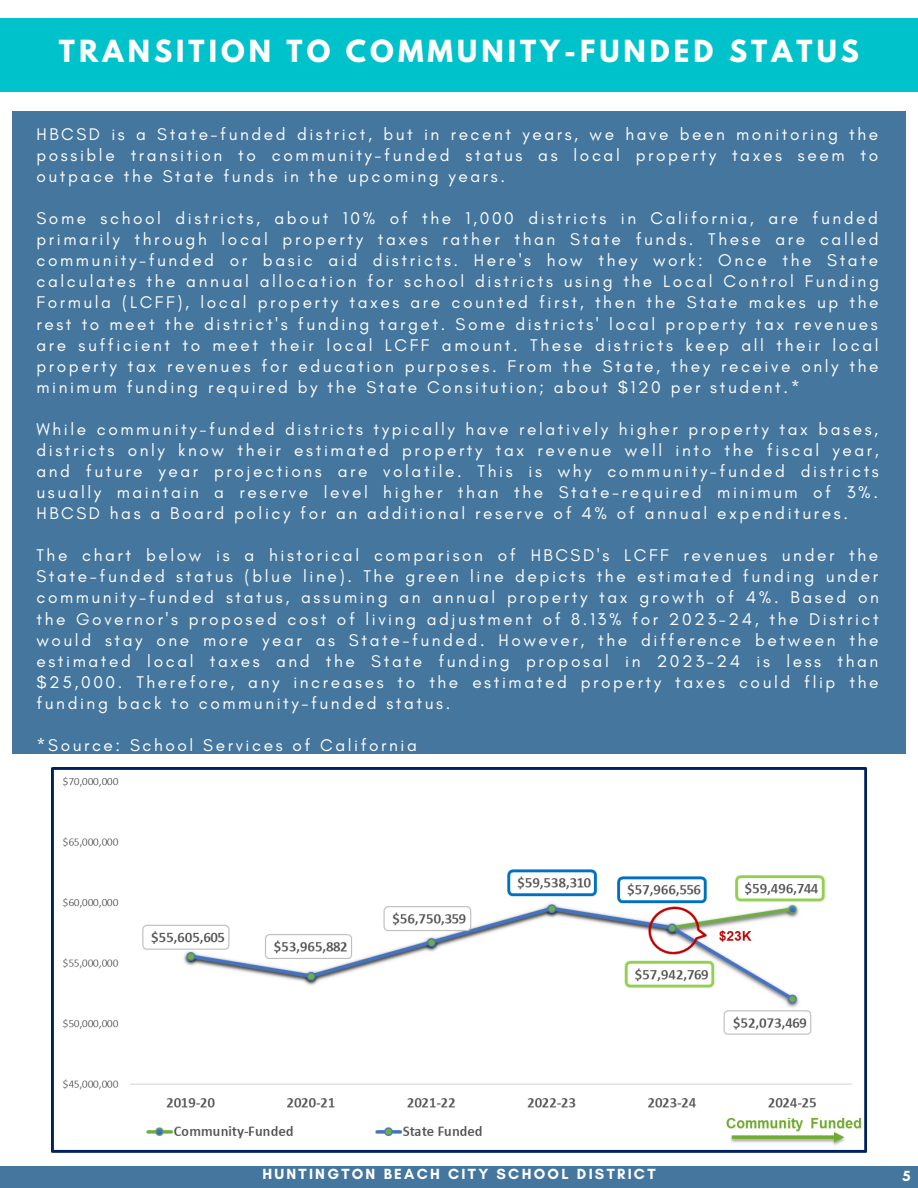
<style>
.page{position:relative;width:918px;height:1188px;background:#fff}
.page>*{position:absolute;margin:0;border:0;box-sizing:border-box;transform-origin:0 0}
.t1{font:700 27px "League Spartan";letter-spacing:.15em;color:#fff}
.t2{font:17.25px/21px "Glacial Indifference";letter-spacing:.15em;color:#fff;text-align:justify}
.t3{font:700 15px "Glacial Indifference";letter-spacing:.15em;color:#fff}
</style>
<div class="page">
<div style="left:0;top:1166px;width:918px;height:22px;background:#44769e"></div>
<div style="left:0;top:18px;width:918px;height:74px;background:#00c2cb"></div>
<div style="left:12px;top:111px;width:894px;height:643px;background:#44769e"></div>
<img style="left:52px;top:768px;width:814px;height:385px">
<img style="left:711px;top:923px;width:57px;height:28px">
<h1 class="t1" style="left:59px;top:37px;width:802px">TRANSITION TO COMMUNITY-FUNDED STATUS</h1>
<p class="t2" style="left:36px;top:123px;width:843px">HBCSD is a State-funded district, but in recent years, we have been monitoring the possible transition to community-funded status as local property taxes seem to outpace the State funds in the upcoming years.</p>
<p class="t2" style="left:36px;top:208px;width:844px">Some school districts, about 10% of the 1,000 districts in California, are funded primarily through local property taxes rather than State funds. These are called community-funded or basic aid districts. Here's how they work: Once the State calculates the annual allocation for school districts using the Local Control Funding Formula (LCFF), local property taxes are counted first, then the State makes up the rest to meet the district's funding target. Some districts' local property tax revenues are sufficient to meet their local LCFF amount. These districts keep all their local property tax revenues for education purposes. From the State, they receive only the minimum funding required by the State Consitution; about $120 per student.*</p>
<p class="t2" style="left:36px;top:418px;width:844px">While community-funded districts typically have relatively higher property tax bases, districts only know their estimated property tax revenue well into the fiscal year, and future year projections are volatile. This is why community-funded districts usually maintain a reserve level higher than the State-required minimum of 3%.<br>HBCSD has a Board policy for an additional reserve of 4% of annual expenditures.</p>
<p class="t2" style="left:36px;top:545px;width:844px">The chart below is a historical comparison of HBCSD's LCFF revenues under the State-funded status (blue line). The green line depicts the estimated funding under community-funded status, assuming an annual property tax growth of 4%. Based on the Governor's proposed cost of living adjustment of 8.13% for 2023-24, the District would stay one more year as State-funded. However, the difference between the estimated local taxes and the State funding proposal in 2023-24 is less than $25,000. Therefore, any increases to the estimated property taxes could flip the funding back to community-funded status.</p>
<p class="t2" style="left:36px;top:734px;width:382px">*Source: School Services of California</p>
<p class="t3" style="left:262px;top:1165px;width:395px">HUNTINGTON BEACH CITY SCHOOL DISTRICT</p>
<p class="t3" style="left:903px;top:1167px;width:10px">5</p>
</div>
